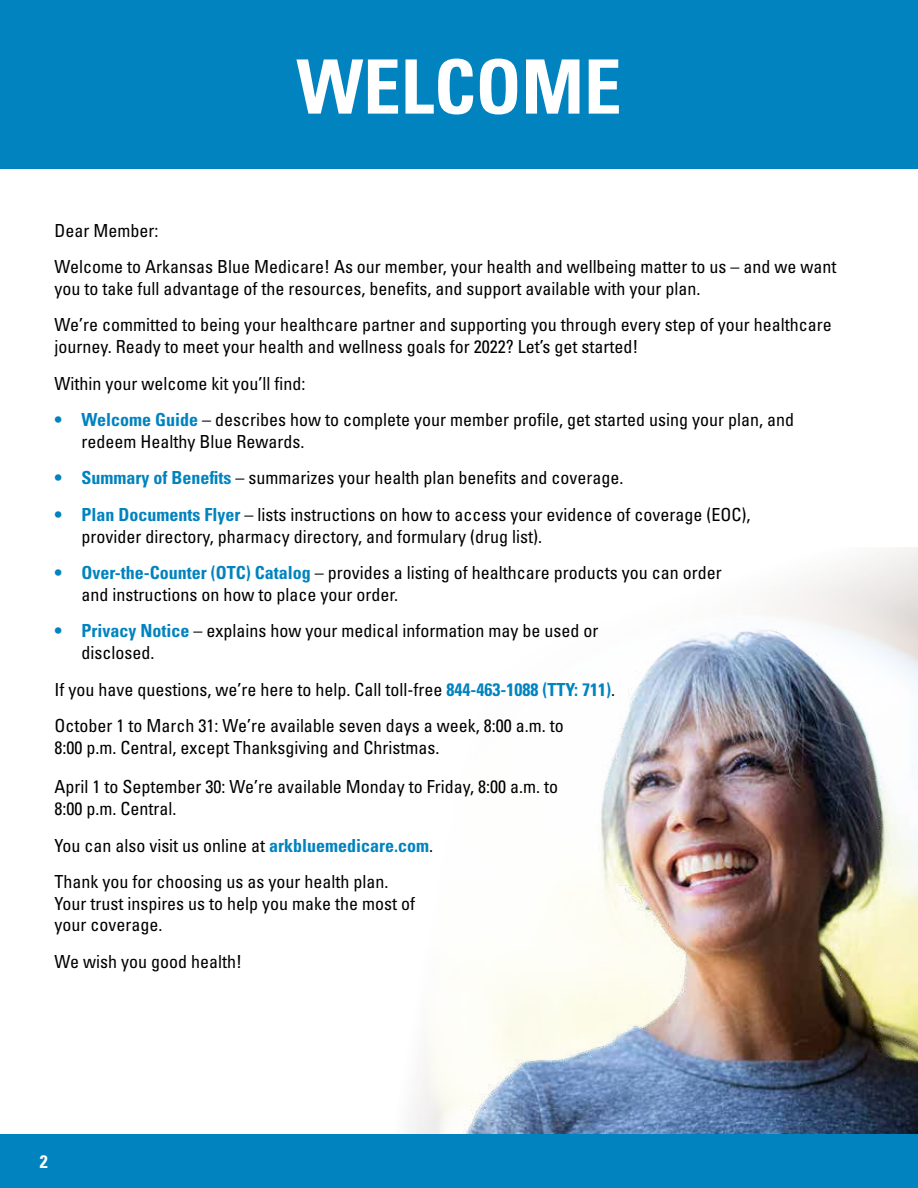
<style>
.page{position:relative;width:918px;height:1188px;background:#fff}
.page>*{position:absolute;margin:0;border:0;box-sizing:border-box;transform-origin:0 0}
.t1{font:700 condensed 75px "Univers";color:#fff}
.t2{font:condensed 18px/36.6px "Univers";color:#000}
.t3{font:700 condensed 18px "Univers";color:#fff}
.s1{font-weight:700;color:#0083bf}
</style>
<div class="page">
<div style="left:0;top:1134px;width:918px;height:54px;background:#0083bf"></div>
<img style="left:421px;top:567px;width:497px;height:567px">
<div style="left:0;top:0;width:918px;height:168px;background:#0083bf"></div>
<h1 class="t1" style="left:297px;top:41px;width:326px">WELCOME</h1>
<p class="t2" style="left:55px;top:212px;width:783px">Dear Member:<br>Welcome to Arkansas Blue Medicare! As our member, your health and wellbeing matter to us – and we want</p>
<p class="t2" style="left:55px;top:270px;width:779px">you to take full advantage of the resources, benefts, and support available with your plan.<br>We’re committed to being your healthcare partner and supporting you through every step of your healthcare</p>
<p class="t2" style="left:55px;top:328px;width:585px">journey. Ready to meet your health and wellness goals for 2022? Let’s get started!<br>Within your welcome kit you’ll fnd:</p>
<p class="t2" style="left:82px;top:409px;width:714px;line-height:21.6px;text-indent:-27px"><span class="s1">• Welcome Guide</span> – describes how to complete your member profle, get started using your plan, and redeem Healthy Blue Rewards.</p>
<p class="t2" style="left:55px;top:459px;width:570px"><span class="s1">• Summary of Benefts</span> – summarizes your health plan benefts and coverage.</p>
<p class="t2" style="left:82px;top:504px;width:670px;line-height:21.6px;text-indent:-27px"><span class="s1">• Plan Documents Flyer</span> – lists instructions on how to access your evidence of coverage (EOC), provider directory, pharmacy directory, and formulary (drug list).</p>
<p class="t2" style="left:82px;top:562px;width:642px;line-height:21.6px;text-indent:-27px"><span class="s1">• Over-the-Counter (OTC) Catalog</span> – provides a listing of healthcare products you can order and instructions on how to place your order.</p>
<p class="t2" style="left:82px;top:620px;width:518px;line-height:21.6px;text-indent:-27px"><span class="s1">• Privacy Notice</span> – explains how your medical information may be used or disclosed.</p>
<p class="t2" style="left:55px;top:671px;width:562px">If you have questions, we’re here to help. Call toll-free <span class="s1">844-463-1088 (TTY: 711)</span>.<br>October 1 to March 31: We’re available seven days a week, 8:00 a.m. to</p>
<p class="t2" style="left:55px;top:727px;width:505px;line-height:39.6px">8:00 p.m. Central, except Thanksgiving and Christmas.<br>April 1 to September 30: We’re available Monday to Friday, 8:00 a.m. to</p>
<p class="t2" style="left:55px;top:790px;width:380px">8:00 p.m. Central.<br>You can also visit us online at <span class="s1">arkbluemedicare.com</span>.<br>Thank you for choosing us as your health plan.</p>
<p class="t2" style="left:55px;top:892px;width:362px;line-height:21.6px">Your trust inspires us to help you make the most of your coverage.</p>
<p class="t2" style="left:55px;top:943px;width:189px">We wish you good health!</p>
<p class="t3" style="left:40px;top:1151px;width:9px">2</p>
</div>
